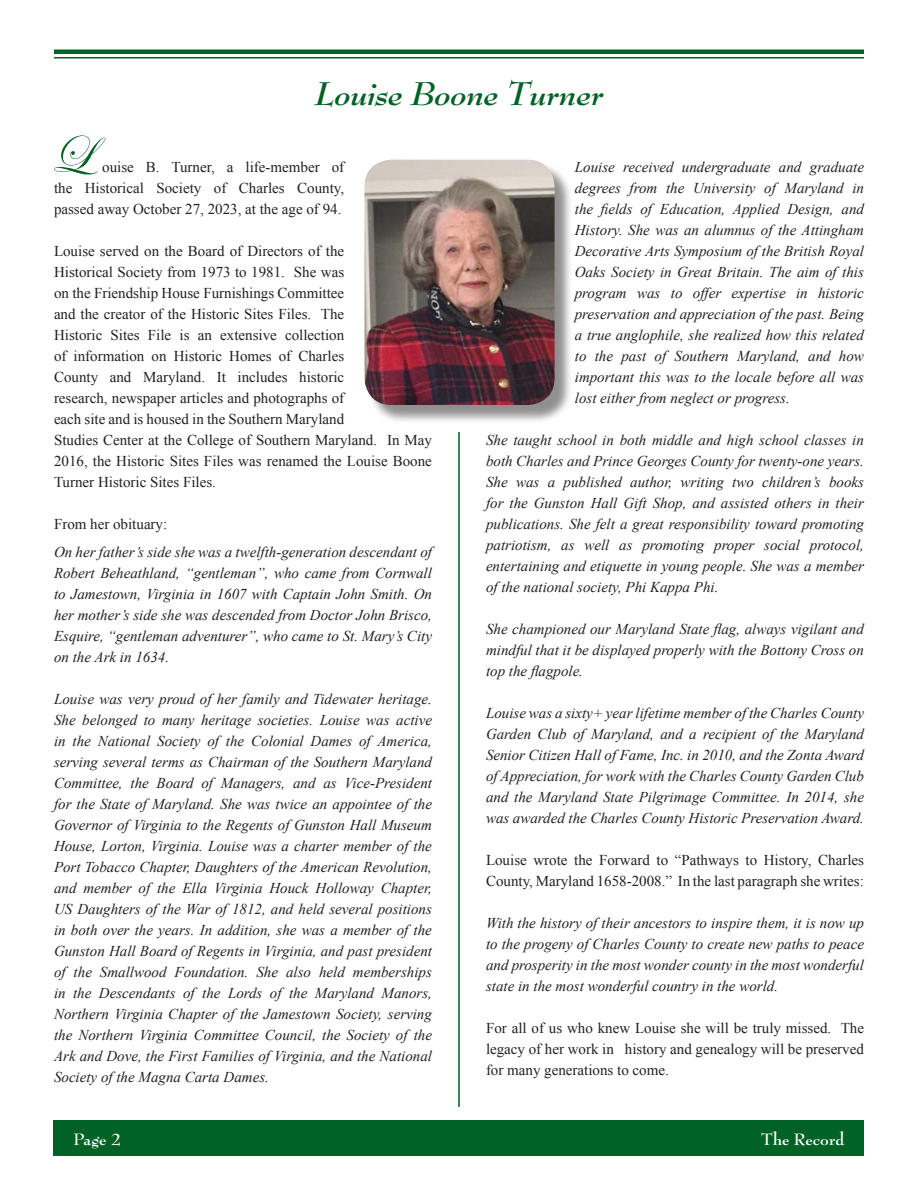
<style>
.page{position:relative;width:918px;height:1188px;background:#fff}
.page>*{position:absolute;margin:0;border:0;box-sizing:border-box;transform-origin:0 0}
.t1{font:54px "Edwardian Script ITC";color:#006224}
.t2{font:italic 700 36px "Bernhard Modern Std";color:#006224}
.t3{font:700 18px "Bernhard Modern Std";color:#fff}
.t4{font:italic 15px/21px "Times New Roman";color:#231f20;text-align:justify}
.t5{font:15px/21px "Times New Roman";color:#231f20;text-align:justify}
</style>
<div class="page">
<hr style="left:54px;top:50px;width:810px;height:4px;background:#006224">
<hr style="left:54px;top:57px;width:810px;height:2px;background:#006224">
<div style="left:54px;top:1120px;width:810px;height:36px;background:#006224"></div>
<hr style="left:458px;top:432px;width:2px;height:675px;background:#006224">
<div style="left:367px;top:162px;width:206px;height:262px;background:#231f20;opacity:.5"></div>
<img style="left:364px;top:160px;width:191px;height:245px">
<h2 class="t2" style="left:314px;top:74px;width:291px">Louise Boone Turner</h2>
<h1 class="t1" style="left:50px;top:126px;width:42px">L</h1>
<p class="t5" style="left:54px;top:157px;width:292px;text-indent:48px">ouise B. Turner, a life-member of the Historical Society of Charles County, passed away October 27, 2023, at the age of 94.</p>
<p class="t5" style="left:54px;top:241px;width:380px;text-align:left">Louise served on the Board of Directors of the<br>Historical Society from 1973 to 1981. She was<br>on the Friendship House Furnishings Committee<br>and the creator of the Historic Sites Files. The<br>Historic Sites File is an extensive collection<br>of information on Historic Homes of Charles<br>County and Maryland. It includes historic<br>research, newspaper articles and photographs of<br>each site and is housed in the Southern Maryland<br>Studies Center at the College of Southern Maryland. In May 2016, the Historic Sites Files was renamed the Louise Boone Turner Historic Sites Files.</p>
<p class="t5" style="left:54px;top:514px;width:115px">From her obituary:</p>
<p class="t4" style="left:54px;top:541px;width:380px">On her father’s side she was a twelfth-generation descendant of Robert Beheathland, “gentleman”, who came from Cornwall to Jamestown, Virginia in 1607 with Captain John Smith. On her mother’s side she was descended from Doctor John Brisco, Esquire, “gentleman adventurer”, who came to St. Mary’s City on the Ark in 1634.</p>
<p class="t4" style="left:54px;top:688px;width:380px">Louise was very proud of her family and Tidewater heritage.<br>She belonged to many heritage societies. Louise was active in the National Society of the Colonial Dames of America, serving several terms as Chairman of the Southern Maryland Committee, the Board of Managers, and as Vice-President for the State of Maryland. She was twice an appointee of the Governor of Virginia to the Regents of Gunston Hall Museum House, Lorton, Virginia. Louise was a charter member of the Port Tobacco Chapter, Daughters of the American Revolution, and member of the Ella Virginia Houck Holloway Chapter, US Daughters of the War of 1812, and held several positions in both over the years. In addition, she was a member of the Gunston Hall Board of Regents in Virginia, and past president of the Smallwood Foundation. She also held memberships in the Descendants of the Lords of the Maryland Manors, Northern Virginia Chapter of the Jamestown Society, serving the Northern Virginia Committee Council, the Society of the Ark and Dove, the First Families of Virginia, and the National Society of the Magna Carta Dames.</p>
<p class="t4" style="left:575px;top:157px;width:291px">Louise received undergraduate and graduate degrees from the University of Maryland in the fields of Education, Applied Design, and History. She was an alumnus of the Attingham Decorative Arts Symposium of the British Royal Oaks Society in Great Britain. The aim of this program was to offer expertise in historic preservation and appreciation of the past. Being a true anglophile, she realized how this related to the past of Southern Maryland, and how important this was to the locale before all was lost either from neglect or progress.</p>
<p class="t4" style="left:486px;top:430px;width:379px">She taught school in both middle and high school classes in both Charles and Prince Georges County for twenty-one years.<br>She was a published author, writing two children’s books for the Gunston Hall Gift Shop, and assisted others in their publications. She felt a great responsibility toward promoting patriotism, as well as promoting proper social protocol, entertaining and etiquette in young people. She was a member of the national society, Phi Kappa Phi.</p>
<p class="t4" style="left:486px;top:619px;width:379px">She championed our Maryland State flag, always vigilant and mindful that it be displayed properly with the Bottony Cross on top the flagpole.</p>
<p class="t4" style="left:486px;top:703px;width:380px">Louise was a sixty+ year lifetime member of the Charles County Garden Club of Maryland, and a recipient of the Maryland Senior Citizen Hall of Fame, Inc. in 2010, and the Zonta Award of Appreciation, for work with the Charles County Garden Club and the Maryland State Pilgrimage Committee. In 2014, she was awarded the Charles County Historic Preservation Award.</p>
<p class="t5" style="left:486px;top:850px;width:380px">Louise wrote the Forward to “Pathways to History, Charles<br>County, Maryland 1658-2008.” In the last paragraph she writes:</p>
<p class="t4" style="left:486px;top:913px;width:380px">With the history of their ancestors to inspire them, it is now up to the progeny of Charles County to create new paths to peace and prosperity in the most wonder county in the most wonderful state in the most wonderful country in the world.</p>
<p class="t5" style="left:486px;top:1018px;width:380px">For all of us who knew Louise she will be truly missed. The legacy of her work in history and genealogy will be preserved for many generations to come.</p>
<p class="t3" style="left:73px;top:1130px;width:49px">Page 2</p>
<p class="t3" style="left:761px;top:1130px;width:85px">The Record</p>
</div>
